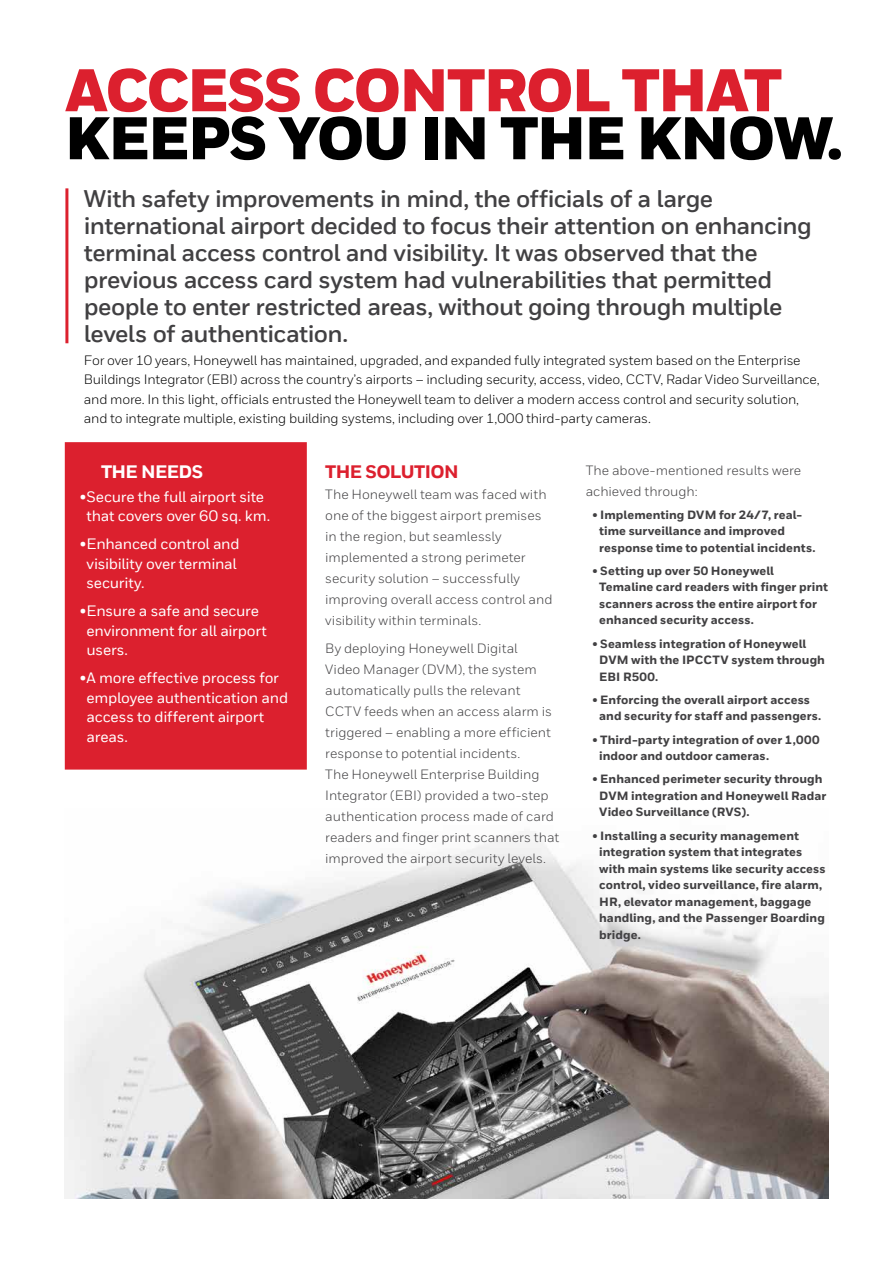
<style>
.page{position:relative;width:893px;height:1263px;background:#fff}
.page>*{position:absolute;margin:0;border:0;box-sizing:border-box;transform-origin:0 0}
.t1{font:900 60px "Honeywell Sans";letter-spacing:-.03em;color:#000}
.t2{font:900 60px "Honeywell Sans";letter-spacing:-.03em;color:#dc202e}
.t3{font:700 24px/27px "Honeywell Sans TT";letter-spacing:-.025em;color:#414042}
.t4{font:800 18px "Honeywell Sans TT";letter-spacing:-.035em;color:#dc202e}
.t5{font:800 18px "Honeywell Sans TT";letter-spacing:-.035em;color:#fff}
.t6{font:500 15px/19.5px "Honeywell Sans TT";letter-spacing:-.015em;color:#fff}
.t7{font:13.5px/21px "Honeywell Sans";color:#414042}
.t8{font:13.5px/19.5px "Honeywell Sans TT";letter-spacing:-.015em;color:#000}
.t9{font:800 12px/16.5px "Honeywell Sans";letter-spacing:.005em;color:#414042}
</style>
<div class="page">
<img style="left:65px;top:839px;width:763px;height:359px">
<hr style="left:65px;top:188px;width:3px;height:155px;background:#dc202e">
<div style="left:66px;top:443px;width:240px;height:326px;background:#dc202e"></div>
<div style="left:65px;top:442px;width:242px;height:328px;border:2px solid #dc202e"></div>
<h1 class="t2" style="left:65px;top:53px;width:719px">ACCESS CONTROL THAT</h1>
<h1 class="t1" style="left:65px;top:101px;width:780px">KEEPS YOU IN THE KNOW.</h1>
<p class="t3" style="left:84px;top:186px;width:729px">With safety improvements in mind, the officials of a large international airport decided to focus their attention on enhancing terminal access control and visibility. It was observed that the previous access card system had vulnerabilities that permitted people to enter restricted areas, without going through multiple levels of authentication.</p>
<p class="t8" style="left:84px;top:350px;width:737px">For over 10 years, Honeywell has maintained, upgraded, and expanded fully integrated system based on the Enterprise Buildings Integrator (EBI) across the country’s airports – including security, access, video, CCTV, Radar Video Surveillance, and more. In this light, officials entrusted the Honeywell team to deliver a modern access control and security solution, and to integrate multiple, existing building systems, including over 1,000 third-party cameras.</p>
<h3 class="t5" style="left:101px;top:461px;width:104px">THE NEEDS</h3>
<p class="t6" style="left:80px;top:487px;width:192px;text-align:center">•Secure the full airport site that covers over 60 sq. km.</p>
<p class="t6" style="left:87px;top:534px;width:155px;text-indent:-7px">•Enhanced control and visibility over terminal security.</p>
<p class="t6" style="left:87px;top:601px;width:182px;text-indent:-7px">•Ensure a safe and secure environment for all airport users.</p>
<p class="t6" style="left:87px;top:668px;width:203px;text-indent:-7px">•A more effective process for employee authentication and access to different airport areas.</p>
<h3 class="t4" style="left:325px;top:461px;width:135px">THE SOLUTION</h3>
<p class="t7" style="left:325px;top:484px;width:229px">The Honeywell team was faced with one of the biggest airport premises in the region, but seamlessly implemented a strong perimeter security solution – successfully improving overall access control and visibility within terminals.</p>
<p class="t7" style="left:325px;top:638px;width:236px">By deploying Honeywell Digital<br>Video Manager (DVM), the system automatically pulls the relevant CCTV feeds when an access alarm is triggered – enabling a more efficient response to potential incidents.<br>The Honeywell Enterprise Building Integrator (EBI) provided a two-step authentication process made of card readers and finger print scanners that improved the airport security levels.</p>
<p class="t7" style="left:586px;top:459px;width:217px">The above-mentioned results were achieved through:</p>
<p class="t9" style="left:599px;top:507px;width:218px;text-indent:-7px">• Implementing DVM for 24/7, real&shy;time surveillance and improved response time to potential incidents.</p>
<p class="t9" style="left:599px;top:563px;width:230px;text-indent:-7px">• Setting up over 50 Honeywell Temaline card readers with finger print scanners across the entire airport for enhanced security access.</p>
<p class="t9" style="left:599px;top:636px;width:227px;text-indent:-7px">• Seamless integration of Honeywell<br>DVM with the IPCCTV system through<br>EBI R500.</p>
<p class="t9" style="left:599px;top:692px;width:224px;text-indent:-7px">• Enforcing the overall airport access and security for staff and passengers.</p>
<p class="t9" style="left:599px;top:732px;width:222px;text-indent:-7px">• Third-party integration of over 1,000 indoor and outdoor cameras.</p>
<p class="t9" style="left:599px;top:771px;width:229px;text-indent:-7px">• Enhanced perimeter security through<br>DVM integration and Honeywell Radar<br>Video Surveillance (RVS).</p>
<p class="t9" style="left:599px;top:828px;width:228px;text-indent:-7px">• Installing a security management integration system that integrates with main systems like security access control, video surveillance, fire alarm, HR, elevator management, baggage handling, and the Passenger Boarding bridge.</p>
</div>
